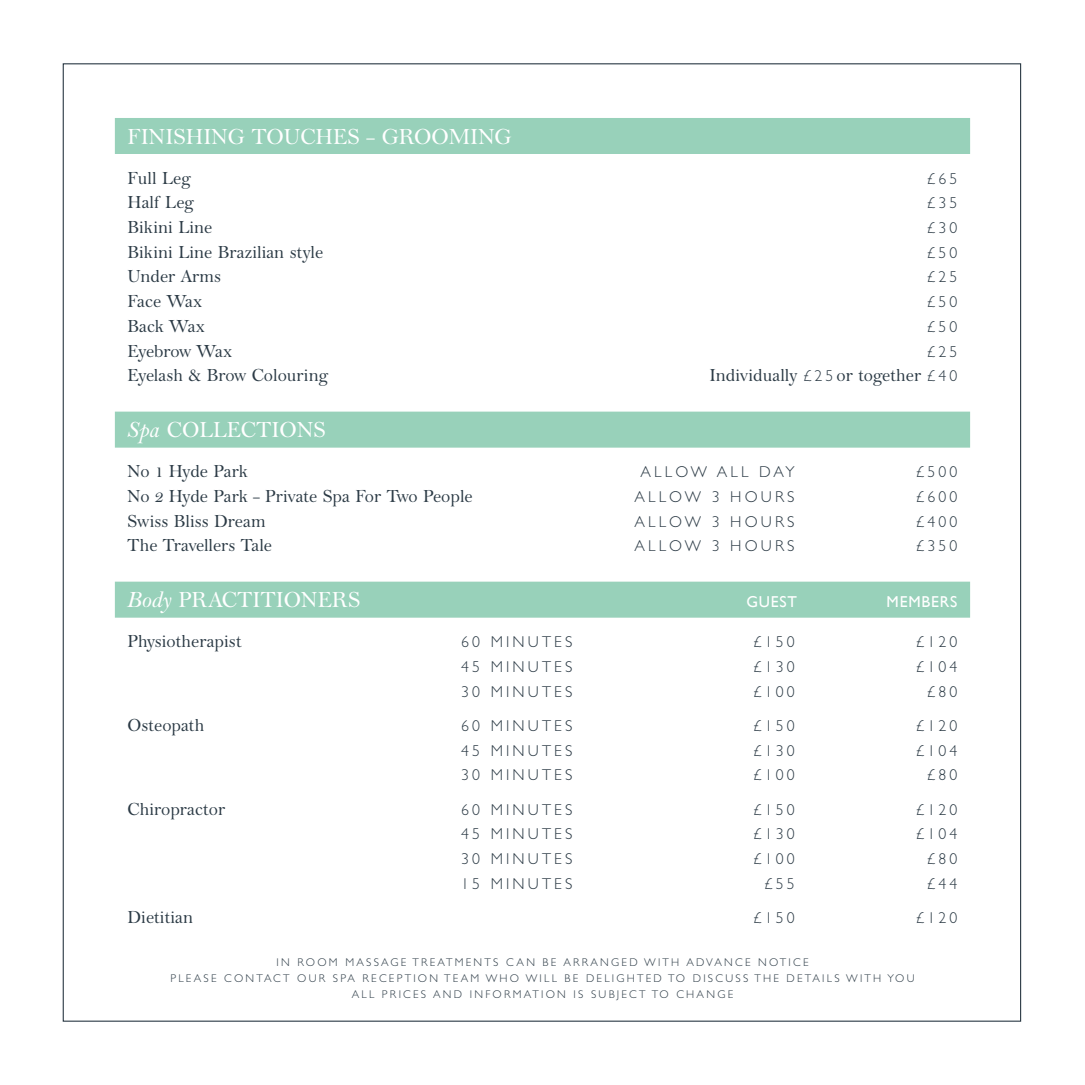
<style>
.page{position:relative;width:1085px;height:1085px;background:#fff}
.page>*{position:absolute;margin:0;border:0;box-sizing:border-box;transform-origin:0 0}
.t1{font:500 22.5px "Bell";color:#fff}
.t2{font:500 18px "Bell";color:#2b3a45}
.t3{font:300 15.75px "Gill Sans";letter-spacing:.2em;color:#2b3a45}
.t4{font:15.75px "Gill Sans";letter-spacing:.05em;color:#fff}
.t5{font:300 11.25px/15.8px "Gill Sans";letter-spacing:.2em;color:#2b3a45;text-align:center}
.s1{font-family:"Gill Sans";font-weight:300;font-size:15.75px}
.s2{font-weight:400;font-style:italic}
</style>
<div class="page">
<div style="left:63px;top:63px;width:957px;height:958px;background:#fff;border:1px solid #2b3a45"></div>
<div style="left:115px;top:118px;width:854px;height:36px;background:#98d1ba"></div>
<div style="left:115px;top:411px;width:854px;height:36px;background:#98d1ba"></div>
<div style="left:115px;top:581px;width:854px;height:36px;background:#98d1ba"></div>
<h1 class="t1" style="left:128px;top:124px;width:385px">FINISHING TOUCHES – GROOMING</h1>
<p class="t2" style="left:128px;top:168px;width:65px">Full Leg</p>
<p class="t3" style="left:926px;top:169px;width:32px">£65</p>
<p class="t2" style="left:128px;top:192px;width:68px">Half Leg</p>
<p class="t3" style="left:926px;top:194px;width:32px">£35</p>
<p class="t2" style="left:128px;top:217px;width:86px">Bikini Line</p>
<p class="t3" style="left:926px;top:219px;width:32px">£30</p>
<p class="t2" style="left:128px;top:242px;width:197px">Bikini Line Brazilian style</p>
<p class="t3" style="left:926px;top:243px;width:32px">£50</p>
<p class="t2" style="left:128px;top:266px;width:95px">Under Arms</p>
<p class="t3" style="left:926px;top:268px;width:32px">£25</p>
<p class="t2" style="left:128px;top:291px;width:76px">Face Wax</p>
<p class="t3" style="left:926px;top:293px;width:32px">£50</p>
<p class="t2" style="left:128px;top:316px;width:78px">Back Wax</p>
<p class="t3" style="left:926px;top:318px;width:32px">£50</p>
<p class="t2" style="left:128px;top:341px;width:106px">Eyebrow Wax</p>
<p class="t3" style="left:926px;top:342px;width:32px">£25</p>
<p class="t2" style="left:128px;top:365px;width:202px">Eyelash &amp; Brow Colouring</p>
<p class="t2" style="left:709px;top:365px;width:249px">Individually <span class="s1">£ 2 5</span> or together <span class="s1">£ 4 0</span></p>
<h1 class="t1" style="left:128px;top:417px;width:200px"><span class="s2">Spa</span> COLLECTIONS</h1>
<p class="t2" style="left:128px;top:461px;width:121px">No 1 Hyde Park</p>
<p class="t3" style="left:640px;top:463px;width:155px">ALLOW ALL DAY</p>
<p class="t3" style="left:915px;top:463px;width:43px">£500</p>
<p class="t2" style="left:128px;top:486px;width:346px">No 2 Hyde Park – Private Spa For Two People</p>
<p class="t3" style="left:634px;top:487px;width:161px">ALLOW 3 HOURS</p>
<p class="t3" style="left:915px;top:487px;width:43px">£600</p>
<p class="t2" style="left:128px;top:511px;width:139px">Swiss Bliss Dream</p>
<p class="t3" style="left:634px;top:512px;width:161px">ALLOW 3 HOURS</p>
<p class="t3" style="left:915px;top:512px;width:43px">£400</p>
<p class="t2" style="left:128px;top:535px;width:146px">The Travellers Tale</p>
<p class="t3" style="left:634px;top:537px;width:161px">ALLOW 3 HOURS</p>
<p class="t3" style="left:915px;top:537px;width:43px">£350</p>
<h1 class="t1" style="left:128px;top:587px;width:234px"><span class="s2">Body</span> PRACTITIONERS</h1>
<p class="t4" style="left:746px;top:592px;width:52px">GUEST</p>
<p class="t4" style="left:886px;top:592px;width:72px">MEMBERS</p>
<p class="t2" style="left:128px;top:631px;width:115px">Physiotherapist</p>
<p class="t3" style="left:461px;top:633px;width:113px">60 MINUTES</p>
<p class="t3" style="left:752px;top:633px;width:43px">£150</p>
<p class="t3" style="left:915px;top:633px;width:43px">£120</p>
<p class="t3" style="left:461px;top:657px;width:113px">45 MINUTES</p>
<p class="t3" style="left:752px;top:657px;width:43px">£130</p>
<p class="t3" style="left:915px;top:657px;width:43px">£104</p>
<p class="t3" style="left:461px;top:682px;width:113px">30 MINUTES</p>
<p class="t3" style="left:752px;top:682px;width:43px">£100</p>
<p class="t3" style="left:926px;top:682px;width:32px">£80</p>
<p class="t2" style="left:128px;top:715px;width:78px">Osteopath</p>
<p class="t3" style="left:461px;top:716px;width:113px">60 MINUTES</p>
<p class="t3" style="left:752px;top:716px;width:43px">£150</p>
<p class="t3" style="left:915px;top:716px;width:43px">£120</p>
<p class="t3" style="left:461px;top:741px;width:113px">45 MINUTES</p>
<p class="t3" style="left:752px;top:741px;width:43px">£130</p>
<p class="t3" style="left:915px;top:741px;width:43px">£104</p>
<p class="t3" style="left:461px;top:766px;width:113px">30 MINUTES</p>
<p class="t3" style="left:752px;top:766px;width:43px">£100</p>
<p class="t3" style="left:926px;top:766px;width:32px">£80</p>
<p class="t2" style="left:128px;top:798px;width:99px">Chiropractor</p>
<p class="t3" style="left:461px;top:800px;width:113px">60 MINUTES</p>
<p class="t3" style="left:752px;top:800px;width:43px">£150</p>
<p class="t3" style="left:915px;top:800px;width:43px">£120</p>
<p class="t3" style="left:461px;top:825px;width:113px">45 MINUTES</p>
<p class="t3" style="left:752px;top:825px;width:43px">£130</p>
<p class="t3" style="left:915px;top:825px;width:43px">£104</p>
<p class="t3" style="left:461px;top:849px;width:113px">30 MINUTES</p>
<p class="t3" style="left:752px;top:849px;width:43px">£100</p>
<p class="t3" style="left:926px;top:849px;width:32px">£80</p>
<p class="t3" style="left:461px;top:874px;width:113px">15 MINUTES</p>
<p class="t3" style="left:763px;top:874px;width:32px">£55</p>
<p class="t3" style="left:926px;top:874px;width:32px">£44</p>
<p class="t2" style="left:128px;top:907px;width:67px">Dietitian</p>
<p class="t3" style="left:752px;top:908px;width:43px">£150</p>
<p class="t3" style="left:915px;top:908px;width:43px">£120</p>
<p class="t5" style="left:170px;top:954px;width:745px">IN ROOM MASSAGE TREATMENTS CAN BE ARRANGED WITH ADVANCE NOTICE<br>PLEASE CONTACT OUR SPA RECEPTION TEAM WHO WILL BE DELIGHTED TO DISCUSS THE DETAILS WITH YOU<br>ALL PRICES AND INFORMATION IS SUBJECT TO CHANGE</p>
</div>
